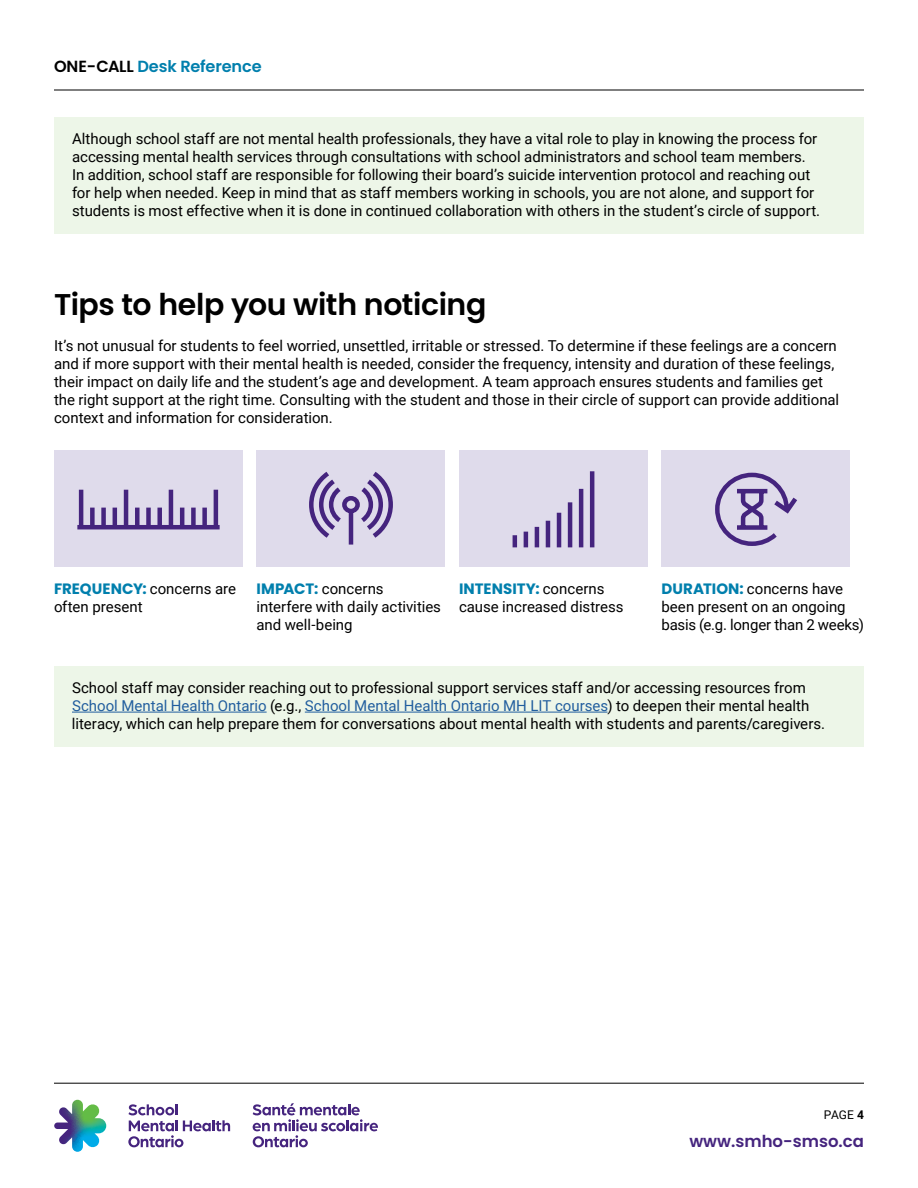
<style>
.page{position:relative;width:918px;height:1188px;background:#fff}
.page>*{position:absolute;margin:0;border:0;box-sizing:border-box;transform-origin:0 0}
.t1{font:600 30px "Poppins";letter-spacing:-.015em;color:#000}
.t2{font:600 16.5px "Poppins";color:#45247e}
.t3{font:600 16.2px "Poppins";letter-spacing:-.01em;color:#007fad}
.CallOut{font:15px/18px "Roboto";color:#000}
.Body_Copy{font:15px/18px "Roboto";color:#000}
.Table_-_P{font:15px/18px "Roboto";letter-spacing:-.005em;color:#000}
.t4{font:12px "Roboto";color:#000}
.s1{color:#000}
.s2{font-family:"Poppins";font-weight:700;color:#007fad}
.s3{color:#215e9e}
.s4{font-weight:700}
</style>
<div class="page">
<div style="left:54px;top:117px;width:810px;height:117px;background:#edf6e8"></div>
<div style="left:54px;top:666px;width:810px;height:81px;background:#edf6e8"></div>
<hr style="left:72px;top:712px;width:195px;height:1px;background:#215e9e">
<hr style="left:305px;top:712px;width:302px;height:1px;background:#215e9e">
<div style="left:54px;top:450px;width:189px;height:117px;background:#dfdbeb"></div>
<hr style="left:77px;top:525px;width:143px;height:4px;background:#45247e">
<hr style="left:214px;top:490px;width:4px;height:39px;background:#45247e">
<hr style="left:169px;top:490px;width:4px;height:39px;background:#45247e">
<hr style="left:124px;top:490px;width:4px;height:39px;background:#45247e">
<div style="left:90px;top:508px;width:5px;height:21px;background:#45247e"></div>
<hr style="left:180px;top:508px;width:4px;height:21px;background:#45247e">
<div style="left:135px;top:508px;width:5px;height:21px;background:#45247e"></div>
<div style="left:101px;top:508px;width:5px;height:21px;background:#45247e"></div>
<div style="left:191px;top:508px;width:5px;height:21px;background:#45247e"></div>
<div style="left:146px;top:508px;width:5px;height:21px;background:#45247e"></div>
<hr style="left:113px;top:508px;width:4px;height:21px;background:#45247e">
<div style="left:157px;top:508px;width:5px;height:21px;background:#45247e"></div>
<div style="left:202px;top:508px;width:5px;height:21px;background:#45247e"></div>
<hr style="left:79px;top:490px;width:4px;height:39px;background:#45247e">
<div style="left:256px;top:450px;width:190px;height:117px;background:#dfdbeb"></div>
<svg style="left:309px;top:471px;width:84px;height:74px"></svg>
<div style="left:459px;top:450px;width:189px;height:117px;background:#dfdbeb"></div>
<hr style="left:590px;top:471px;width:4px;height:76px;background:#45247e">
<hr style="left:579px;top:489px;width:4px;height:58px;background:#45247e">
<hr style="left:568px;top:502px;width:4px;height:45px;background:#45247e">
<hr style="left:557px;top:513px;width:4px;height:34px;background:#45247e">
<hr style="left:546px;top:521px;width:4px;height:26px;background:#45247e">
<hr style="left:535px;top:527px;width:4px;height:20px;background:#45247e">
<hr style="left:524px;top:532px;width:4px;height:15px;background:#45247e">
<hr style="left:513px;top:535px;width:4px;height:12px;background:#45247e">
<div style="left:662px;top:450px;width:188px;height:117px;background:#dfdbeb"></div>
<svg style="left:715px;top:472px;width:82px;height:74px"></svg>
<hr style="left:54px;top:90px;width:810px;height:1px;background:#000">
<hr style="left:54px;top:1083px;width:810px;height:1px;background:#000">
<svg style="left:54px;top:1100px;width:52px;height:52px"></svg>
<svg style="left:253px;top:1103px;width:125px;height:44px"></svg>
<svg style="left:128px;top:1104px;width:102px;height:43px"></svg>
<p class="t3" style="left:54px;top:57px;width:209px"><span class="s1">ONE-CALL</span> Desk Reference</p>
<p class="CallOut" style="left:72px;top:129px;width:750px">Although school staff are not mental health professionals, they have a vital role to play in knowing the process for accessing mental health services through consultations with school administrators and school team members.<br>In addition, school staff are responsible for following their board’s suicide intervention protocol and reaching out for help when needed. Keep in mind that as staff members working in schools, you are not alone, and support for students is most effective when it is done in continued collaboration with others in the student’s circle of support.</p>
<h1 class="t1" style="left:54px;top:287px;width:434px">Tips to help you with noticing</h1>
<p class="Body_Copy" style="left:54px;top:336px;width:787px">It’s not unusual for students to feel worried, unsettled, irritable or stressed. To determine if these feelings are a concern and if more support with their mental health is needed, consider the frequency, intensity and duration of these feelings, their impact on daily life and the student’s age and development. A team approach ensures students and families get the right support at the right time. Consulting with the student and those in their circle of support can provide additional context and information for consideration.</p>
<p class="Table_-_P" style="left:54px;top:580px;width:184px"><span class="s2">FREQUENCY:</span> concerns are often present</p>
<p class="Table_-_P" style="left:256px;top:580px;width:186px"><span class="s2">IMPACT:</span> concerns interfere with daily activities and well-being</p>
<p class="Table_-_P" style="left:459px;top:580px;width:166px"><span class="s2">INTENSITY:</span> concerns cause increased distress</p>
<p class="Table_-_P" style="left:662px;top:580px;width:204px"><span class="s2">DURATION:</span> concerns have been present on an ongoing basis (e.g. longer than 2 weeks)</p>
<p class="CallOut" style="left:72px;top:678px;width:755px">School staff may consider reaching out to professional support services staff and/or accessing resources from<br><span class="s3">School Mental Health Ontario</span> (e.g., <span class="s3">School Mental Health Ontario MH LIT courses</span>) to deepen their mental health literacy, which can help prepare them for conversations about mental health with students and parents/caregivers.</p>
<p class="t4" style="left:824px;top:1106px;width:42px">PAGE <span class="s4">4</span></p>
<p class="t2" style="left:689px;top:1132px;width:176px">www.smho-smso.ca</p>
</div>
